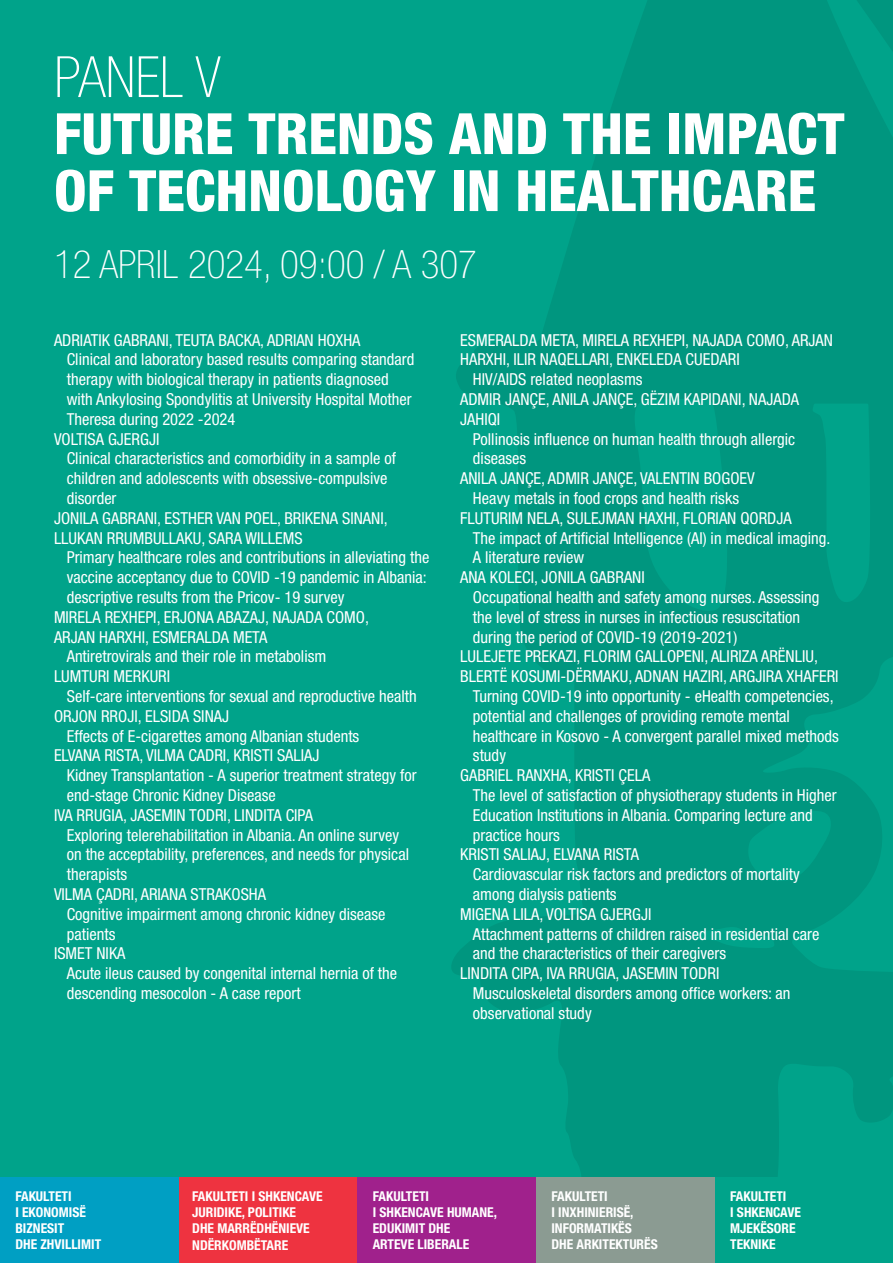
<style>
.page{position:relative;width:893px;height:1263px;background:#00a38a}
.page>*{position:absolute;margin:0;border:0;box-sizing:border-box;transform-origin:0 0}
.t1{font:800 condensed 57px/57px "Helvetica Neue LT Std";color:#fff}
.t2{font:100 condensed 57px "Helvetica Neue LT Std";color:#fff}
.t3{font:100 condensed 39px "Helvetica Neue LT Std";color:#fff}
.autor_1{font:condensed 16.5px/19.8px "Helvetica Neue LT Std";color:#fff}
.teksti_titull_2{font:700 condensed 13.5px/16.4px "Helvetica Neue LT Std";color:#fff}
</style>
<div class="page">
<svg style="left:452px;top:0;width:441px;height:1177px;fill:#00967f"></svg>
<div style="left:179px;top:1177px;width:178px;height:86px;background:#ee3340"></div>
<div style="left:0;top:1177px;width:179px;height:86px;background:#009fc3"></div>
<div style="left:357px;top:1177px;width:179px;height:86px;background:#a0218c"></div>
<div style="left:536px;top:1177px;width:179px;height:86px;background:#8b9b92"></div>
<p class="t2" style="left:54px;top:45px;width:168px">PANEL V</p>
<p class="t1" style="left:54px;top:104px;width:792px">FUTURE TRENDS AND THE IMPACT<br>OF TECHNOLOGY IN HEALTHCARE</p>
<p class="t3" style="left:54px;top:242px;width:424px">12 APRIL 2024, 09:00 / A 307</p>
<p class="autor_1" style="left:54px;top:330px;width:308px">ADRIATIK GABRANI, TEUTA BACKA, ADRIAN HOXHA</p>
<p class="autor_1" style="left:67px;top:350px;width:349px">Clinical and laboratory based results comparing standard therapy with biological therapy in patients diagnosed with Ankylosing Spondylitis at University Hospital Mother Theresa during 2022 -2024</p>
<p class="autor_1" style="left:54px;top:429px;width:107px">VOLTISA GJERGJI</p>
<p class="autor_1" style="left:67px;top:449px;width:331px">Clinical characteristics and comorbidity in a sample of children and adolescents with obsessive-compulsive disorder</p>
<p class="autor_1" style="left:54px;top:508px;width:335px">JONILA GABRANI, ESTHER VAN POEL, BRIKENA SINANI,</p>
<p class="autor_1" style="left:54px;top:528px;width:250px">LLUKAN RRUMBULLAKU, SARA WILLEMS</p>
<p class="autor_1" style="left:67px;top:548px;width:364px">Primary healthcare roles and contributions in alleviating the vaccine acceptancy due to COVID -19 pandemic in Albania: descriptive results from the Pricov- 19 survey</p>
<p class="autor_1" style="left:54px;top:607px;width:317px">MIRELA REXHEPI, ERJONA ABAZAJ, NAJADA COMO,</p>
<p class="autor_1" style="left:54px;top:627px;width:215px">ARJAN HARXHI, ESMERALDA META</p>
<p class="autor_1" style="left:67px;top:647px;width:261px">Antiretrovirals and their role in metabolism</p>
<p class="autor_1" style="left:54px;top:666px;width:118px">LUMTURI MERKURI</p>
<p class="autor_1" style="left:67px;top:686px;width:351px">Self-care interventions for sexual and reproductive health</p>
<p class="autor_1" style="left:54px;top:706px;width:177px">ORJON RROJI, ELSIDA SINAJ</p>
<p class="autor_1" style="left:67px;top:726px;width:294px">Effects of E-cigarettes among Albanian students</p>
<p class="autor_1" style="left:54px;top:746px;width:267px">ELVANA RISTA, VILMA CADRI, KRISTI SALIAJ</p>
<p class="autor_1" style="left:67px;top:765px;width:351px">Kidney Transplantation - A superior treatment strategy for end-stage Chronic Kidney Disease</p>
<p class="autor_1" style="left:54px;top:805px;width:261px">IVA RRUGIA, JASEMIN TODRI, LINDITA CIPA</p>
<p class="autor_1" style="left:67px;top:825px;width:344px">Exploring telerehabilitation in Albania. An online survey on the acceptability, preferences, and needs for physical therapists</p>
<p class="autor_1" style="left:54px;top:884px;width:214px">VILMA ÇADRI, ARIANA STRAKOSHA</p>
<p class="autor_1" style="left:67px;top:904px;width:320px">Cognitive impairment among chronic kidney disease patients</p>
<p class="autor_1" style="left:54px;top:944px;width:73px">ISMET NIKA</p>
<p class="autor_1" style="left:67px;top:963px;width:332px">Acute ileus caused by congenital internal hernia of the descending mesocolon - A case report</p>
<p class="autor_1" style="left:460px;top:330px;width:374px">ESMERALDA META, MIRELA REXHEPI, NAJADA COMO, ARJAN<br>HARXHI, ILIR NAQELLARI, ENKELEDA CUEDARI</p>
<p class="autor_1" style="left:473px;top:369px;width:171px">HIV/AIDS related neoplasms</p>
<p class="autor_1" style="left:460px;top:389px;width:340px">ADMIR JANÇE, ANILA JANÇE, GËZIM KAPIDANI, NAJADA<br>JAHIQI</p>
<p class="autor_1" style="left:473px;top:429px;width:324px">Pollinosis influence on human health through allergic diseases</p>
<p class="autor_1" style="left:460px;top:468px;width:296px">ANILA JANÇE, ADMIR JANÇE, VALENTIN BOGOEV</p>
<p class="autor_1" style="left:473px;top:488px;width:268px">Heavy metals in food crops and health risks</p>
<p class="autor_1" style="left:460px;top:508px;width:333px">FLUTURIM NELA, SULEJMAN HAXHI, FLORIAN QORDJA</p>
<p class="autor_1" style="left:473px;top:528px;width:359px">The impact of Artificial Intelligence (AI) in medical imaging.<br>A literature review</p>
<p class="autor_1" style="left:460px;top:567px;width:186px">ANA KOLECI, JONILA GABRANI</p>
<p class="autor_1" style="left:473px;top:587px;width:348px">Occupational health and safety among nurses. Assessing the level of stress in nurses in infectious resuscitation during the period of COVID-19 (2019-2021)</p>
<p class="autor_1" style="left:460px;top:647px;width:380px">LULEJETE PREKAZI, FLORIM GALLOPENI, ALIRIZA ARËNLIU,<br>BLERTË KOSUMI-DËRMAKU, ADNAN HAZIRI, ARGJIRA XHAFERI</p>
<p class="autor_1" style="left:473px;top:686px;width:367px">Turning COVID-19 into opportunity - eHealth competencies, potential and challenges of providing remote mental healthcare in Kosovo - A convergent parallel mixed methods study</p>
<p class="autor_1" style="left:460px;top:765px;width:192px">GABRIEL RANXHA, KRISTI ÇELA</p>
<p class="autor_1" style="left:473px;top:785px;width:365px">The level of satisfaction of physiotherapy students in Higher<br>Education Institutions in Albania. Comparing lecture and practice hours</p>
<p class="autor_1" style="left:460px;top:845px;width:180px">KRISTI SALIAJ, ELVANA RISTA</p>
<p class="autor_1" style="left:473px;top:864px;width:328px">Cardiovascular risk factors and predictors of mortality among dialysis patients</p>
<p class="autor_1" style="left:460px;top:904px;width:193px">MIGENA LILA, VOLTISA GJERGJI</p>
<p class="autor_1" style="left:473px;top:924px;width:348px">Attachment patterns of children raised in residential care and the characteristics of their caregivers</p>
<p class="autor_1" style="left:460px;top:963px;width:261px">LINDITA CIPA, IVA RRUGIA, JASEMIN TODRI</p>
<p class="autor_1" style="left:473px;top:983px;width:319px">Musculoskeletal disorders among office workers: an observational study</p>
<p class="teksti_titull_2" style="left:15px;top:1187px;width:58px">FAKULTETI</p>
<p class="teksti_titull_2" style="left:15px;top:1204px;width:72px">I EKONOMISË</p>
<p class="teksti_titull_2" style="left:15px;top:1220px;width:50px">BIZNESIT</p>
<p class="teksti_titull_2" style="left:15px;top:1236px;width:87px">DHE ZHVILLIMIT</p>
<p class="teksti_titull_2" style="left:192px;top:1188px;width:132px">FAKULTETI I SHKENCAVE<br>JURIDIKE, POLITIKE</p>
<p class="teksti_titull_2" style="left:192px;top:1220px;width:119px">DHE MARRËDHËNIEVE<br>NDËRKOMBËTARE</p>
<p class="teksti_titull_2" style="left:373px;top:1187px;width:58px">FAKULTETI</p>
<p class="teksti_titull_2" style="left:373px;top:1204px;width:126px">I SHKENCAVE HUMANE,</p>
<p class="teksti_titull_2" style="left:373px;top:1220px;width:79px">EDUKIMIT DHE</p>
<p class="teksti_titull_2" style="left:373px;top:1236px;width:98px">ARTEVE LIBERALE</p>
<p class="teksti_titull_2" style="left:551px;top:1187px;width:58px">FAKULTETI</p>
<p class="teksti_titull_2" style="left:551px;top:1204px;width:84px">I INXHINIERISË,</p>
<p class="teksti_titull_2" style="left:551px;top:1220px;width:82px">INFORMATIKËS</p>
<p class="teksti_titull_2" style="left:551px;top:1236px;width:108px">DHE ARKITEKTURËS</p>
<p class="teksti_titull_2" style="left:730px;top:1187px;width:58px">FAKULTETI</p>
<p class="teksti_titull_2" style="left:730px;top:1204px;width:72px">I SHKENCAVE</p>
<p class="teksti_titull_2" style="left:730px;top:1220px;width:67px">MJEKËSORE</p>
<p class="teksti_titull_2" style="left:730px;top:1236px;width:47px">TEKNIKE</p>
</div>
